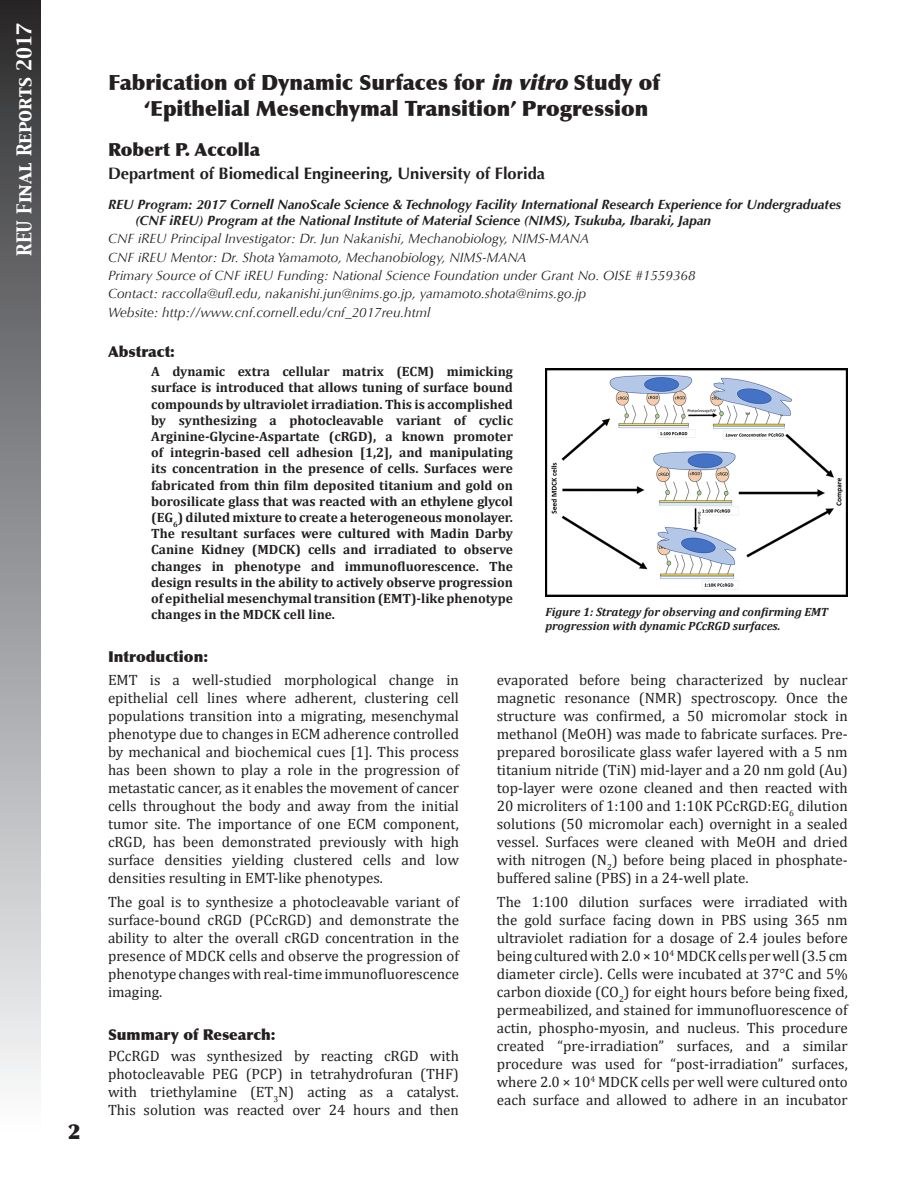
<style>
.page{position:relative;width:918px;height:1188px;background:#fff}
.page>*{position:absolute;margin:0;border:0;box-sizing:border-box;transform-origin:0 0}
.Report_Title{font:900 21px/25.2px "Optima";color:#231f20}
.Page_Numbers{font:900 21px "Optima";color:#231f20}
.t1{font:18px "Capitals";color:#fff}
.INTERN{font:900 18px "Optima";color:#231f20}
.Intern_Info{font:700 16.5px "Optima";color:#231f20}
.Body_Text{font:15px/18px "Cambria";color:#231f20;text-align:justify}
.Body_Header{font:900 15px "Optima";color:#231f20}
.REU_Body_Abstract{font:700 13.5px/16.2px "Cambria";color:#231f20;text-align:justify}
.Report_Information{font:italic 13.5px "Optima";color:#231f20}
.REU_Program{font:italic 700 13.5px/16.2px "Optima";color:#231f20}
.Captions{font:italic 700 12px/14.4px "Cambria";color:#231f20}
.s1{font-style:italic}
</style>
<div class="page">
<div style="left:0;top:0;width:40px;height:1188px;background:linear-gradient(to bottom,#2e2f31,#fff)"></div>
<img style="left:545px;top:369px;width:303px;height:228px">
<p class="t1" style="left:12px;top:256px;width:234px;rotate:-90deg">REU Final Reports 2017</p>
<p class="Page_Numbers" style="left:68px;top:1118px;width:14px">2</p>
<p class="Report_Title" style="left:144px;top:70px;width:517px;text-indent:-36px">Fabrication of Dynamic Surfaces for <span class="s1">in vitro</span> Study of ‘Epithelial Mesenchymal Transition’ Progression</p>
<p class="INTERN" style="left:108px;top:138px;width:154px">Robert P. Accolla</p>
<p class="Intern_Info" style="left:108px;top:163px;width:439px">Department of Biomedical Engineering, University of Florida</p>
<p class="REU_Program" style="left:135px;top:196px;width:708px;text-indent:-27px">REU Program: 2017 Cornell NanoScale Science &amp; Technology Facility International Research Experience for Undergraduates (CNF iREU) Program at the National Institute of Material Science (NIMS), Tsukuba, Ibaraki, Japan</p>
<p class="Report_Information" style="left:108px;top:231px;width:483px">CNF iREU Principal Investigator: Dr. Jun Nakanishi, Mechanobiology, NIMS-MANA</p>
<p class="Report_Information" style="left:108px;top:249px;width:420px">CNF iREU Mentor: Dr. Shota Yamamoto, Mechanobiology, NIMS-MANA</p>
<p class="Report_Information" style="left:108px;top:268px;width:589px">Primary Source of CNF iREU Funding: National Science Foundation under Grant No. OISE #1559368</p>
<p class="Report_Information" style="left:108px;top:286px;width:480px">Contact: raccolla@ufl.edu, nakanishi.jun@nims.go.jp, yamamoto.shota@nims.go.jp</p>
<p class="Report_Information" style="left:108px;top:304px;width:324px">Website: http://www.cnf.cornell.edu/cnf_2017reu.html</p>
<p class="Body_Header" style="left:108px;top:342px;width:69px">Abstract:</p>
<p class="REU_Body_Abstract" style="left:151px;top:363px;width:363px">A dynamic extra cellular matrix (ECM) mimicking surface is introduced that allows tuning of surface bound compounds by ultraviolet irradiation. This is accomplished by synthesizing a photocleavable variant of cyclic Arginine-Glycine-Aspartate (cRGD), a known promoter of integrin-based cell adhesion [1,2], and manipulating its concentration in the presence of cells. Surfaces were fabricated from thin film deposited titanium and gold on borosilicate glass that was reacted with an ethylene glycol (EG<sub>6</sub>) diluted mixture to create a heterogeneous monolayer.<br>The resultant surfaces were cultured with Madin Darby Canine Kidney (MDCK) cells and irradiated to observe changes in phenotype and immunofluorescence. The design results in the ability to actively observe progression of epithelial mesenchymal transition (EMT)-like phenotype changes in the MDCK cell line.</p>
<p class="Body_Header" style="left:108px;top:648px;width:102px">Introduction:</p>
<p class="Body_Text" style="left:108px;top:670px;width:353px">EMT is a well-studied morphological change in epithelial cell lines where adherent, clustering cell populations transition into a migrating, mesenchymal phenotype due to changes in ECM adherence controlled by mechanical and biochemical cues [1]. This process has been shown to play a role in the progression of metastatic cancer, as it enables the movement of cancer cells throughout the body and away from the initial tumor site. The importance of one ECM component, cRGD, has been demonstrated previously with high surface densities yielding clustered cells and low densities resulting in EMT-like phenotypes.</p>
<p class="Body_Text" style="left:108px;top:893px;width:353px">The goal is to synthesize a photocleavable variant of surface-bound cRGD (PCcRGD) and demonstrate the ability to alter the overall cRGD concentration in the presence of MDCK cells and observe the progression of phenotype changes with real-time immunofluorescence imaging.</p>
<p class="Body_Header" style="left:108px;top:1026px;width:169px">Summary of Research:</p>
<p class="Body_Text" style="left:108px;top:1047px;width:353px">PCcRGD was synthesized by reacting cRGD with photocleavable PEG (PCP) in tetrahydrofuran (THF) with triethylamine (ET<sub>3</sub>N) acting as a catalyst.<br>This solution was reacted over 24 hours and then</p>
<p class="Captions" style="left:545px;top:604px;width:284px">Figure 1: Strategy for observing and confirming EMT progression with dynamic PCcRGD surfaces.</p>
<p class="Body_Text" style="left:497px;top:670px;width:353px">evaporated before being characterized by nuclear magnetic resonance (NMR) spectroscopy. Once the structure was confirmed, a 50 micromolar stock in methanol (MeOH) was made to fabricate surfaces. Pre&shy;prepared borosilicate glass wafer layered with a 5 nm titanium nitride (TiN) mid-layer and a 20 nm gold (Au) top-layer were ozone cleaned and then reacted with 20 microliters of 1:100 and 1:10K PCcRGD:EG<sub>6</sub> dilution solutions (50 micromolar each) overnight in a sealed vessel. Surfaces were cleaned with MeOH and dried with nitrogen (N<sub>2</sub>) before being placed in phosphate&shy;buffered saline (PBS) in a 24-well plate.</p>
<p class="Body_Text" style="left:497px;top:893px;width:353px">The 1:100 dilution surfaces were irradiated with the gold surface facing down in PBS using 365 nm ultraviolet radiation for a dosage of 2.4 joules before being cultured with 2.0 × 10<sup>4</sup> MDCK cells per well (3.5 cm diameter circle). Cells were incubated at 37°C and 5% carbon dioxide (CO<sub>2</sub>) for eight hours before being fixed, permeabilized, and stained for immunofluorescence of actin, phospho-myosin, and nucleus. This procedure created “pre-irradiation” surfaces, and a similar procedure was used for “post-irradiation” surfaces, where 2.0 × 10<sup>4</sup> MDCK cells per well were cultured onto each surface and allowed to adhere in an incubator</p>
</div>
